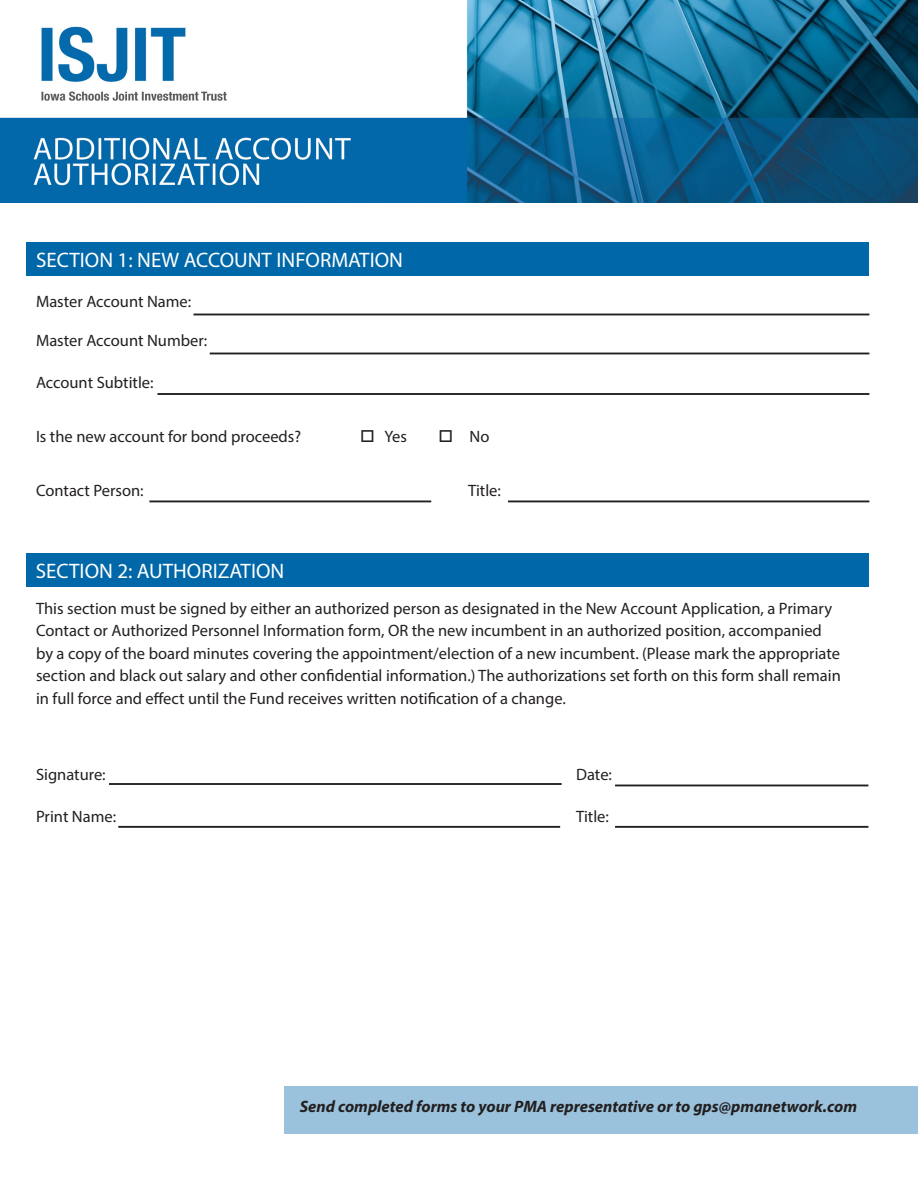
<style>
.page{position:relative;width:918px;height:1188px;background:#fff}
.page>*{position:absolute;margin:0;border:0;box-sizing:border-box;transform-origin:0 0}
.t1{font:21px "Myriad Pro";color:#fff}
.t2{font:16.5px/22.5px "Myriad Pro";color:#231f20}
.t3{font:italic 700 16.5px "Myriad Pro";color:#231f20}
</style>
<div class="page">
<img style="left:0;top:0;width:918px;height:202px">
<hr style="left:194px;top:314px;width:675px;height:1px;background:#231f20">
<hr style="left:149px;top:501px;width:282px;height:1px;background:#231f20">
<div style="left:26px;top:243px;width:843px;height:33px;background:#0067a8"></div>
<hr style="left:508px;top:501px;width:361px;height:1px;background:#231f20">
<hr style="left:210px;top:353px;width:659px;height:1px;background:#231f20">
<hr style="left:158px;top:393px;width:711px;height:2px;background:#231f20">
<div style="left:26px;top:553px;width:842px;height:34px;background:#0067a8"></div>
<hr style="left:109px;top:783px;width:453px;height:2px;background:#231f20">
<hr style="left:118px;top:826px;width:442px;height:2px;background:#231f20">
<hr style="left:615px;top:785px;width:253px;height:1px;background:#231f20">
<hr style="left:615px;top:826px;width:253px;height:2px;background:#231f20">
<div style="left:284px;top:1087px;width:634px;height:47px;background:#9ac2dc"></div>
<p class="t1" style="left:36px;top:247px;width:369px">SECTION 1: NEW ACCOUNT INFORMATION</p>
<p class="t2" style="left:36px;top:290px;width:157px">Master Account Name:</p>
<p class="t2" style="left:36px;top:329px;width:173px">Master Account Number:</p>
<p class="t2" style="left:36px;top:371px;width:119px">Account Subtitle:</p>
<p class="t2" style="left:36px;top:425px;width:267px">Is the new account for bond proceeds?</p>
<p class="t2" style="left:360px;top:425px;width:48px">□ Yes</p>
<p class="t2" style="left:438px;top:425px;width:53px">□ No</p>
<p class="t2" style="left:36px;top:479px;width:109px">Contact Person:</p>
<p class="t2" style="left:468px;top:479px;width:34px">Title:</p>
<p class="t1" style="left:36px;top:558px;width:250px">SECTION 2: AUTHORIZATION</p>
<p class="t2" style="left:36px;top:597px;width:806px">This section must be signed by either an authorized person as designated in the New Account Application, a Primary Contact or Authorized Personnel Information form, OR the new incumbent in an authorized position, accompanied by a copy of the board minutes covering the appointment/election of a new incumbent. (Please mark the appropriate section and black out salary and other confidential information.) The authorizations set forth on this form shall remain in full force and effect until the Fund receives written notification of a change.</p>
<p class="t2" style="left:36px;top:763px;width:71px">Signature:</p>
<p class="t2" style="left:576px;top:763px;width:37px">Date:</p>
<p class="t2" style="left:36px;top:805px;width:82px">Print Name:</p>
<p class="t2" style="left:576px;top:805px;width:34px">Title:</p>
<p class="t3" style="left:300px;top:1096px;width:559px">Send completed forms to your PMA representative or to gps@pmanetwork.com</p>
</div>
